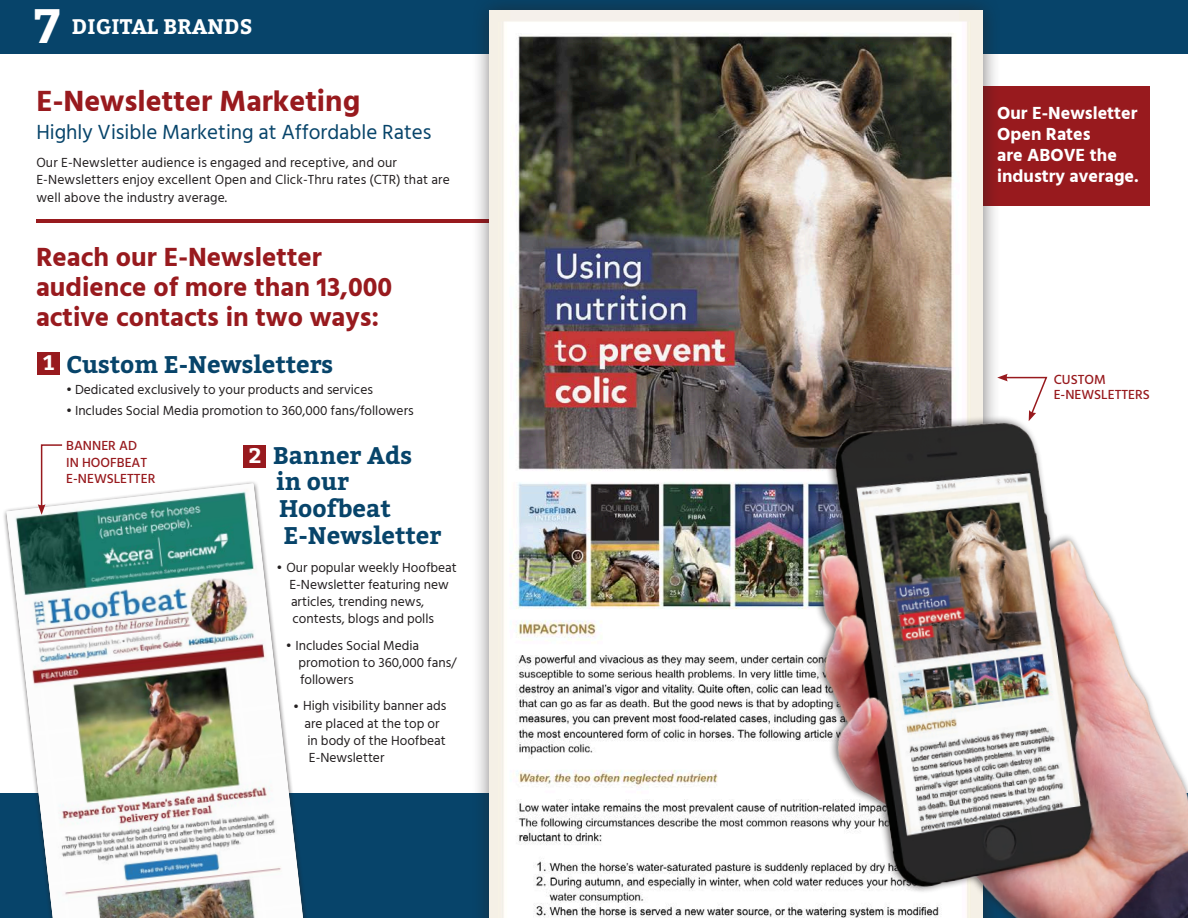
<style>
.page{position:relative;width:1188px;height:918px;background:#fff}
.page>*{position:absolute;margin:0;border:0;box-sizing:border-box;transform-origin:0 0}
.t1{font:700 48px "Bitter";color:#fff}
.t2{font:700 30px "Hind Siliguri";color:#981a1e}
.t3{font:700 27px/30px "Hind Siliguri";color:#981a1e}
.t4{font:700 24px "Bitter";color:#07446a}
.t5{font:21px "Hind Siliguri";color:#07446a}
.t6{font:700 21px "Bitter";letter-spacing:.01em;color:#fff}
.t7{font:700 18px/21px "Hind Siliguri";color:#fff}
.t8{font:13.5px/17.2px "Hind Siliguri";color:#231f20}
.t9{font:500 13.5px/16.5px "Hind Siliguri";color:#981a1e}
</style>
<div class="page">
<div style="left:958px;top:86px;width:192px;height:120px;background:#981a1e"></div>
<hr style="left:36px;top:220px;width:938px;height:3px;background:#981a1e">
<div style="left:0;top:0;width:1188px;height:53px;background:#07446a"></div>
<div style="left:0;top:794px;width:1188px;height:124px;background:#07446a"></div>
<div style="left:471px;top:0;width:530px;height:918px;background:#231f20;opacity:.6"></div>
<img style="left:490px;top:11px;width:493px;height:907px">
<img style="left:779px;top:374px;width:409px;height:544px">
<div style="left:2px;top:480px;width:320px;height:438px;background:#231f20;opacity:.75"></div>
<div style="left:37px;top:352px;width:23px;height:23px;background:#981a1e"></div>
<div style="left:243px;top:445px;width:23px;height:23px;background:#981a1e"></div>
<img style="left:6px;top:483px;width:297px;height:435px">
<svg style="left:38px;top:444px;width:26px;height:71px"></svg>
<p class="t1" style="left:35px;top:-6px;width:27px">7</p>
<p class="t6" style="left:72px;top:13px;width:182px">DIGITAL BRANDS</p>
<p class="t2" style="left:36px;top:77px;width:325px">E-Newsletter Marketing</p>
<p class="t5" style="left:36px;top:118px;width:397px">Highly Visible Marketing at Affordable Rates</p>
<p class="t8" style="left:36px;top:155px;width:415px">Our E-Newsletter audience is engaged and receptive, and our<br>E-Newsletters enjoy excellent Open and Click-Thru rates (CTR) that are well above the industry average.</p>
<p class="t3" style="left:36px;top:243px;width:358px">Reach our E-Newsletter audience of more than 13,000 active contacts in two ways:</p>
<p class="t4" style="left:66px;top:349px;width:269px">Custom E-Newsletters</p>
<p class="t8" style="left:66px;top:382px;width:308px">• Dedicated exclusively to your products and services</p>
<p class="t8" style="left:66px;top:403px;width:349px">• Includes Social Media promotion to 360,000 fans/followers</p>
<p class="t6" style="left:43px;top:349px;width:13px">1</p>
<p class="t9" style="left:66px;top:438px;width:91px">BANNER AD<br>IN HOOFBEAT<br>E-NEWSLETTER</p>
<p class="t6" style="left:249px;top:442px;width:14px">2</p>
<p class="t4" style="left:273px;top:440px;width:141px">Banner Ads</p>
<p class="t4" style="left:276px;top:466px;width:74px">in our</p>
<p class="t4" style="left:279px;top:493px;width:114px">Hoofbeat</p>
<p class="t4" style="left:284px;top:520px;width:159px">E-Newsletter</p>
<p class="t8" style="left:290px;top:559px;width:169px;text-indent:-13px">• Our popular weekly Hoofbeat<br>E-Newsletter featuring new articles, trending news, contests, blogs and polls</p>
<p class="t8" style="left:299px;top:637px;width:160px;text-indent:-13px">• Includes Social Media promotion to 360,000 fans/ followers</p>
<p class="t8" style="left:293px;top:698px;width:155px">• High visibility banner ads</p>
<p class="t8" style="left:304px;top:715px;width:136px">are placed at the top or</p>
<p class="t8" style="left:307px;top:733px;width:140px">in body of the Hoofbeat</p>
<p class="t8" style="left:309px;top:750px;width:77px">E-Newsletter</p>
<p class="t7" style="left:997px;top:103px;width:143px">Our E-Newsletter<br>Open Rates<br>are ABOVE the industry average.</p>
<p class="t9" style="left:1054px;top:373px;width:98px;line-height:15px">CUSTOM<br>E-NEWSLETTERS</p>
</div>
